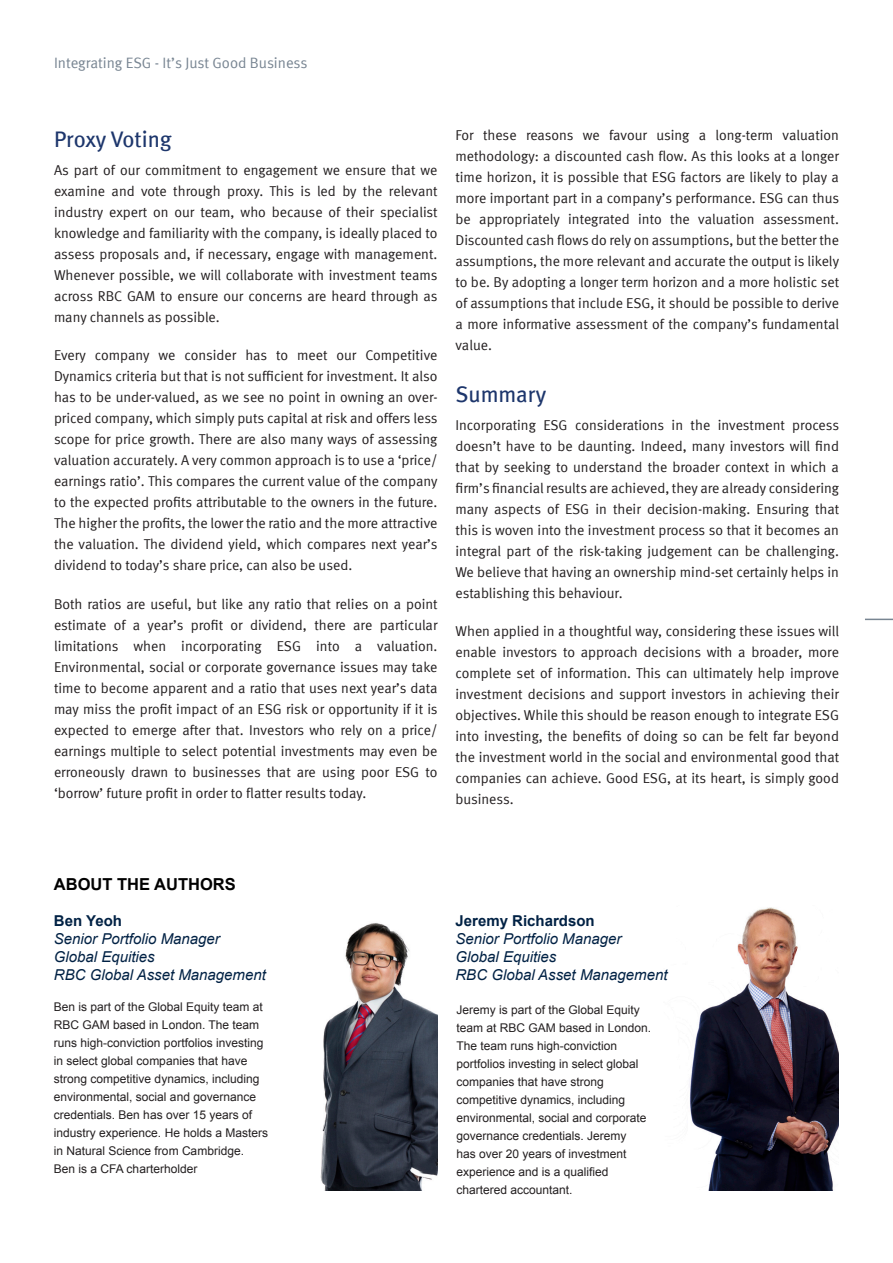
<style>
.page{position:relative;width:893px;height:1263px;background:#fff}
.page>*{position:absolute;margin:0;border:0;box-sizing:border-box;transform-origin:0 0}
.Paragraph_Style_1{font:22.5px "Meta Book LF";color:#1d366c}
.t1{font:700 16.5px "Arial";color:#000}
.t2{font:italic 15px/18px "Arial";color:#002144}
.Header_Footer{font:15px "Meta Normal LF";color:#788592}
.t3{font:700 15px "Arial";color:#002144}
.Paragraph_Style_1-2{font:14.25px/21px "Meta Normal LF";color:#231f20;text-align:justify}
.t4{font:12px/18px "Arial";color:#231f20}
.s1{font-weight:700;font-style:normal}
</style>
<div class="page">
<svg style="left:865px;top:619px;width:28px;height:1px"></svg>
<img style="left:320px;top:923px;width:117px;height:268px">
<img style="left:690px;top:907px;width:149px;height:284px">
<p class="Header_Footer" style="left:54px;top:54px;width:255px">Integrating ESG - It’s Just Good Business</p>
<p class="Paragraph_Style_1" style="left:54px;top:126px;width:119px">Proxy Voting</p>
<p class="Paragraph_Style_1-2" style="left:54px;top:159px;width:385px">As part of our commitment to engagement we ensure that we examine and vote through proxy. This is led by the relevant industry expert on our team, who because of their specialist knowledge and familiarity with the company, is ideally placed to assess proposals and, if necessary, engage with management.<br>Whenever possible, we will collaborate with investment teams across RBC GAM to ensure our concerns are heard through as many channels as possible.</p>
<p class="Paragraph_Style_1-2" style="left:54px;top:345px;width:385px">Every company we consider has to meet our Competitive Dynamics criteria but that is not sufficient for investment. It also has to be under-valued, as we see no point in owning an over&shy;priced company, which simply puts capital at risk and offers less scope for price growth. There are also many ways of assessing valuation accurately. A very common approach is to use a ‘price/ earnings ratio’. This compares the current value of the company to the expected profits attributable to the owners in the future.<br>The higher the profits, the lower the ratio and the more attractive the valuation. The dividend yield, which compares next year’s dividend to today’s share price, can also be used.</p>
<p class="Paragraph_Style_1-2" style="left:54px;top:593px;width:385px">Both ratios are useful, but like any ratio that relies on a point estimate of a year’s profit or dividend, there are particular limitations when incorporating ESG into a valuation.<br>Environmental, social or corporate governance issues may take time to become apparent and a ratio that uses next year’s data may miss the profit impact of an ESG risk or opportunity if it is expected to emerge after that. Investors who rely on a price/ earnings multiple to select potential investments may even be erroneously drawn to businesses that are using poor ESG to ‘borrow’ future profit in order to flatter results today.</p>
<p class="Paragraph_Style_1-2" style="left:455px;top:125px;width:385px">For these reasons we favour using a long-term valuation methodology: a discounted cash flow. As this looks at a longer time horizon, it is possible that ESG factors are likely to play a more important part in a company’s performance. ESG can thus be appropriately integrated into the valuation assessment.<br>Discounted cash flows do rely on assumptions, but the better the assumptions, the more relevant and accurate the output is likely to be. By adopting a longer term horizon and a more holistic set of assumptions that include ESG, it should be possible to derive a more informative assessment of the company’s fundamental value.</p>
<p class="Paragraph_Style_1" style="left:455px;top:381px;width:92px">Summary</p>
<p class="Paragraph_Style_1-2" style="left:455px;top:414px;width:385px">Incorporating ESG considerations in the investment process doesn’t have to be daunting. Indeed, many investors will find that by seeking to understand the broader context in which a firm’s financial results are achieved, they are already considering many aspects of ESG in their decision-making. Ensuring that this is woven into the investment process so that it becomes an integral part of the risk-taking judgement can be challenging.<br>We believe that having an ownership mind-set certainly helps in establishing this behaviour.</p>
<p class="Paragraph_Style_1-2" style="left:455px;top:621px;width:385px">When applied in a thoughtful way, considering these issues will enable investors to approach decisions with a broader, more complete set of information. This can ultimately help improve investment decisions and support investors in achieving their objectives. While this should be reason enough to integrate ESG into investing, the benefits of doing so can be felt far beyond the investment world in the social and environmental good that companies can achieve. Good ESG, at its heart, is simply good business.</p>
<p class="t1" style="left:54px;top:873px;width:183px">ABOUT THE AUTHORS</p>
<p class="t2" style="left:54px;top:912px;width:214px"><span class="s1">Ben Yeoh<br></span>Senior Portfolio Manager<br>Global Equities<br>RBC Global Asset Management</p>
<p class="t4" style="left:54px;top:998px;width:216px">Ben is part of the Global Equity team at RBC GAM based in London. The team runs high-conviction portfolios investing in select global companies that have strong competitive dynamics, including environmental, social and governance credentials. Ben has over 15 years of industry experience. He holds a Masters in Natural Science from Cambridge.<br>Ben is a CFA charterholder</p>
<p class="t3" style="left:455px;top:910px;width:141px">Jeremy Richardson</p>
<p class="t2" style="left:455px;top:929px;width:214px">Senior Portfolio Manager<br>Global Equities<br>RBC Global Asset Management</p>
<p class="t4" style="left:456px;top:1001px;width:196px">Jeremy is part of the Global Equity team at RBC GAM based in London.<br>The team runs high-conviction portfolios investing in select global companies that have strong competitive dynamics, including environmental, social and corporate governance credentials. Jeremy<br>has over 20 years of investment experience and is a qualified chartered accountant.</p>
</div>
